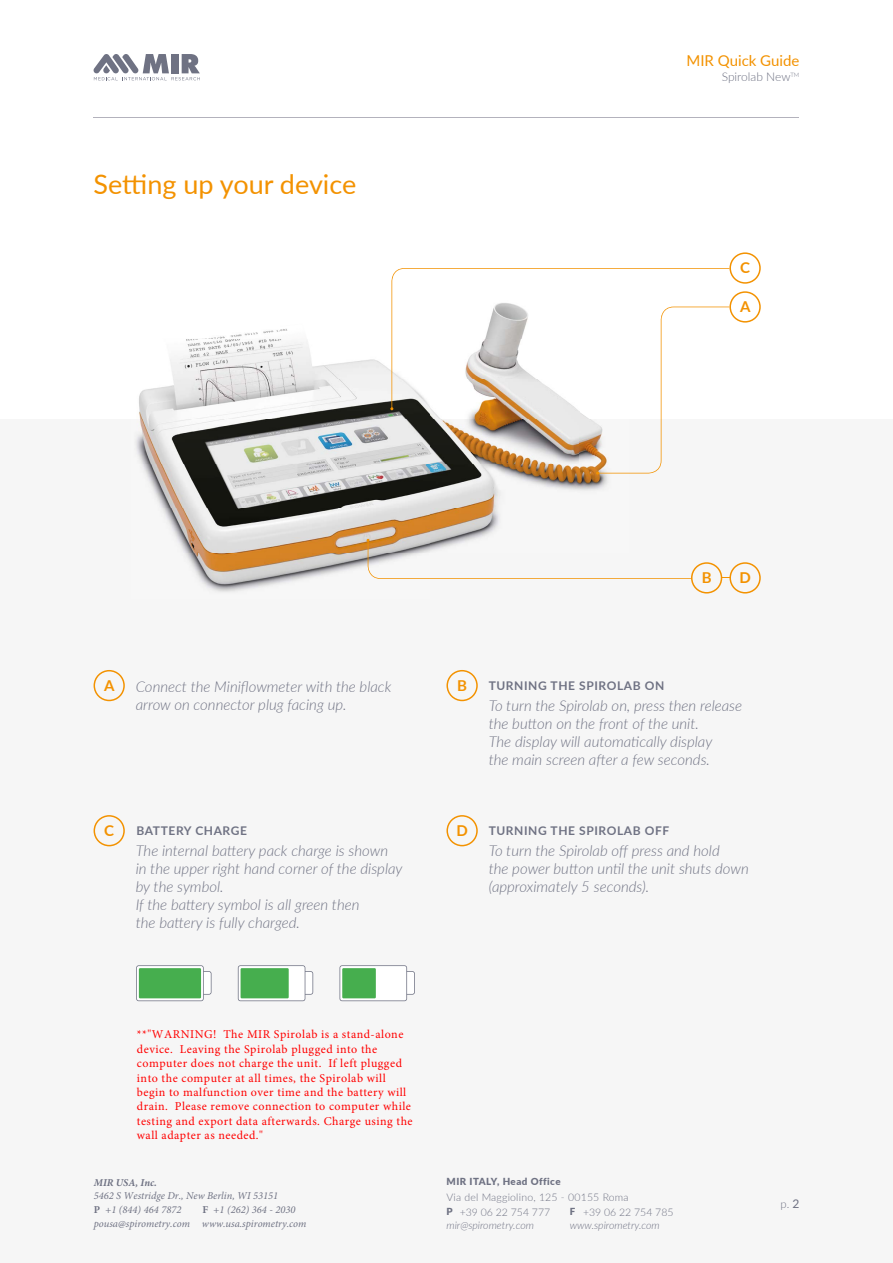
<style>
.page{position:relative;width:893px;height:1263px;background:#fff}
.page>*{position:absolute;margin:0;border:0;box-sizing:border-box;transform-origin:0 0}
.t1{font:27px "Lato";color:#f39200}
.t2{font:italic 300 15px/18px "Lato";color:#6f7283}
.t3{font:15px "Lato";color:#f39200}
.t4{font:700 15px "Lato";color:#f39200}
.t5{font:12px/14.4px "Minion Pro";letter-spacing:.04em;color:#f00}
.t6{font:700 12px "Lato";letter-spacing:.05em;color:#6f7283}
.t7{font:300 12px "Lato";color:#6f7283}
.t8{font:300 11.25px "Lato";color:#6f7283}
.t9{font:italic 10.5px/13.6px "Minion Pro";color:#6f7283}
.t10{font:300 10.5px/14.2px "Lato";letter-spacing:.02em;color:#6f7283}
.t11{font:italic 300 10.5px "Lato";color:#6f7283}
.t12{font:300 10.5px "Lato";color:#6f7283}
.t13{font:italic 700 10.5px "Minion Pro";color:#6f7283}
.t14{font:900 9.75px "Lato";letter-spacing:.05em;color:#6f7283}
.s1{font-weight:700;font-style:normal}
.s2{font-weight:900;font-size:9.75px}
.s3{font-weight:400;font-size:12px}
</style>
<div class="page">
<div style="left:0;top:420px;width:893px;height:843px;background:#f6f6f6"></div>
<img style="left:136px;top:329px;width:472px;height:263px">
<hr style="left:94px;top:118px;width:705px;height:1px;background:#b3b2bc">
<svg style="left:93px;top:54px;width:107px;height:26px"></svg>
<svg style="left:446px;top:670px;width:32px;height:31px"></svg>
<svg style="left:94px;top:815px;width:31px;height:31px"></svg>
<svg style="left:446px;top:815px;width:32px;height:31px"></svg>
<svg style="left:729px;top:252px;width:32px;height:32px"></svg>
<svg style="left:94px;top:670px;width:31px;height:31px"></svg>
<svg style="left:391px;top:268px;width:338px;height:141px"></svg>
<svg style="left:596px;top:291px;width:165px;height:184px"></svg>
<svg style="left:367px;top:539px;width:394px;height:54px"></svg>
<svg style="left:238px;top:965px;width:75px;height:36px"></svg>
<div style="left:241px;top:968px;width:48px;height:30px;background:#46ae4e"></div>
<svg style="left:136px;top:965px;width:76px;height:36px"></svg>
<div style="left:139px;top:968px;width:62px;height:30px;background:#46ae4e"></div>
<svg style="left:339px;top:965px;width:76px;height:36px"></svg>
<div style="left:342px;top:968px;width:34px;height:30px;background:#46ae4e"></div>
<h1 class="t1" style="left:94px;top:165px;width:264px">Setting up your device</h1>
<p class="t3" style="left:686px;top:50px;width:114px">MIR Quick Guide</p>
<p class="t7" style="left:722px;top:68px;width:79px">Spirolab New<sup>TM</sup></p>
<p class="t4" style="left:740px;top:257px;width:11px">C</p>
<p class="t4" style="left:740px;top:295px;width:12px">A</p>
<p class="t4" style="left:104px;top:674px;width:12px">A</p>
<p class="t2" style="left:136px;top:677px;width:257px">Connect the Miniflowmeter with the black arrow on connector plug facing up.</p>
<p class="t4" style="left:702px;top:566px;width:11px">B</p>
<p class="t4" style="left:739px;top:566px;width:13px">D</p>
<p class="t4" style="left:457px;top:674px;width:11px">B</p>
<p class="t6" style="left:489px;top:676px;width:177px">TURNING THE SPIROLAB ON</p>
<p class="t2" style="left:489px;top:696px;width:255px">To turn the Spirolab on, press then release the button on the front of the unit.<br>The display will automatically display<br>the main screen after a few seconds.</p>
<p class="t4" style="left:104px;top:819px;width:11px">C</p>
<p class="t6" style="left:489px;top:822px;width:182px">TURNING THE SPIROLAB OFF</p>
<p class="t2" style="left:489px;top:841px;width:262px">To turn the Spirolab off press and hold<br>the power button until the unit shuts down (approximately 5 seconds).</p>
<p class="t4" style="left:456px;top:819px;width:13px">D</p>
<p class="t6" style="left:136px;top:822px;width:112px">BATTERY CHARGE</p>
<p class="t2" style="left:136px;top:841px;width:268px">The internal battery pack charge is shown in the upper right hand corner of the display by the symbol.<br>If the battery symbol is all green then<br>the battery is fully charged.</p>
<p class="t5" style="left:137px;top:1027px;width:277px">**"WARNING! The MIR Spirolab is a stand-alone device. Leaving the Spirolab plugged into the computer does not charge the unit. If left plugged into the computer at all times, the Spirolab will begin to malfunction over time and the battery will drain. Please remove connection to computer while testing and export data afterwards. Charge using the wall adapter as needed."</p>
<p class="t13" style="left:94px;top:1175px;width:65px">MIR USA, Inc.</p>
<p class="t9" style="left:94px;top:1189px;width:186px">5462 S Westridge Dr., New Berlin, WI 53151<br><span class="s1">P</span> +1 (844) 464 7872</p>
<p class="t9" style="left:94px;top:1203px;width:214px;text-indent:109px"><span class="s1">F</span> +1 (262) 364 - 2030 pousa@spirometry.com www.usa.spirometry.com</p>
<p class="t14" style="left:446px;top:1174px;width:116px">MIR ITALY, Head Office</p>
<p class="t10" style="left:446px;top:1190px;width:184px">Via del Maggiolino, 125 - 00155 Roma<br><span class="s2">P</span> +39 06 22 754 777</p>
<p class="t14" style="left:570px;top:1204px;width:7px">F</p>
<p class="t12" style="left:583px;top:1204px;width:92px">+39 06 22 754 785</p>
<p class="t11" style="left:446px;top:1217px;width:89px">mir@spirometry.com</p>
<p class="t11" style="left:570px;top:1217px;width:91px">www.spirometry.com</p>
<p class="t8" style="left:781px;top:1196px;width:20px">p. <span class="s3">2</span></p>
</div>
